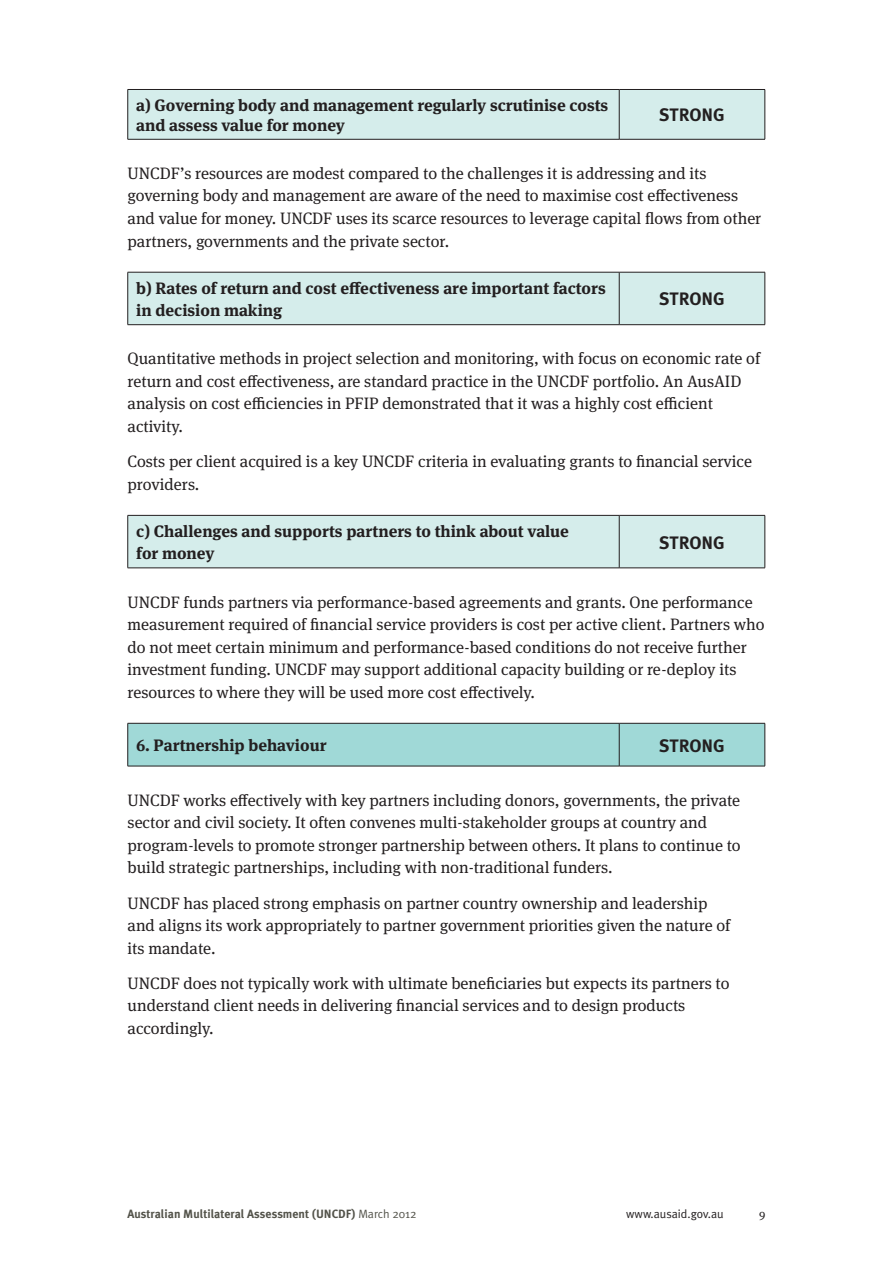
<style>
.page{position:relative;width:893px;height:1263px;background:#fff}
.page>*{position:absolute;margin:0;border:0;box-sizing:border-box;transform-origin:0 0}
._08bbbb_RIGHT_COLUMN{font:700 18px "Meta Plus";color:#231f20}
._04__BODY_TEXT{font:16.5px/22.5px "Meta Serif OT";color:#231f20}
._04__BODY_TEXT-2{font:700 16.5px/22.5px "Meta Serif OT";color:#231f20}
.t1{font:700 12px "Meta Plus";color:#53534a}
.t2{font:12px "Meta Plus Normal";color:#231f20}
.t3{font:12px "Meta Serif OT";color:#231f20}
.s1{font-family:"Meta Plus Normal";font-weight:400}
</style>
<div class="page">
<div style="left:128px;top:90px;width:637px;height:49px;background:#d5edeb"></div>
<hr style="left:619px;top:90px;width:1px;height:49px;background:#231f20">
<hr style="left:128px;top:89px;width:491px;height:1px;background:#231f20">
<hr style="left:127px;top:90px;width:1px;height:49px;background:#231f20">
<hr style="left:619px;top:89px;width:146px;height:1px;background:#231f20">
<hr style="left:765px;top:90px;width:1px;height:49px;background:#231f20">
<hr style="left:128px;top:139px;width:491px;height:1px;background:#231f20">
<hr style="left:619px;top:139px;width:146px;height:1px;background:#231f20">
<div style="left:128px;top:273px;width:637px;height:51px;background:#d5edeb"></div>
<hr style="left:128px;top:272px;width:491px;height:1px;background:#231f20">
<hr style="left:619px;top:272px;width:146px;height:1px;background:#231f20">
<hr style="left:619px;top:272px;width:1px;height:52px;background:#231f20">
<hr style="left:128px;top:324px;width:491px;height:1px;background:#231f20">
<hr style="left:619px;top:324px;width:146px;height:1px;background:#231f20">
<hr style="left:127px;top:272px;width:1px;height:52px;background:#231f20">
<hr style="left:765px;top:272px;width:1px;height:52px;background:#231f20">
<div style="left:128px;top:516px;width:637px;height:52px;background:#d5edeb"></div>
<hr style="left:128px;top:515px;width:491px;height:1px;background:#231f20">
<hr style="left:619px;top:515px;width:146px;height:1px;background:#231f20">
<hr style="left:619px;top:515px;width:1px;height:53px;background:#231f20">
<hr style="left:128px;top:568px;width:491px;height:1px;background:#231f20">
<hr style="left:619px;top:568px;width:146px;height:1px;background:#231f20">
<hr style="left:127px;top:515px;width:1px;height:53px;background:#231f20">
<hr style="left:765px;top:515px;width:1px;height:53px;background:#231f20">
<div style="left:128px;top:724px;width:637px;height:42px;background:#a0d9d7"></div>
<hr style="left:128px;top:723px;width:491px;height:1px;background:#231f20">
<hr style="left:619px;top:723px;width:146px;height:1px;background:#231f20">
<hr style="left:619px;top:723px;width:1px;height:43px;background:#231f20">
<hr style="left:128px;top:766px;width:491px;height:1px;background:#231f20">
<hr style="left:619px;top:766px;width:146px;height:1px;background:#231f20">
<hr style="left:127px;top:723px;width:1px;height:43px;background:#231f20">
<hr style="left:765px;top:723px;width:1px;height:43px;background:#231f20">
<p class="_04__BODY_TEXT-2" style="left:136px;top:95px;width:474px;line-height:19.8px">a) Governing body and management regularly scrutinise costs and assess value for money</p>
<p class="_08bbbb_RIGHT_COLUMN" style="left:659px;top:105px;width:67px">STRONG</p>
<p class="_04__BODY_TEXT" style="left:128px;top:162px;width:635px">UNCDF’s resources are modest compared to the challenges it is addressing and its governing body and management are aware of the need to maximise cost effectiveness and value for money. UNCDF uses its scarce resources to leverage capital flows from other partners, governments and the private sector.</p>
<p class="_04__BODY_TEXT-2" style="left:136px;top:277px;width:471px">b) Rates of return and cost effectiveness are important factors in decision making</p>
<p class="_08bbbb_RIGHT_COLUMN" style="left:659px;top:289px;width:67px">STRONG</p>
<p class="_04__BODY_TEXT" style="left:128px;top:348px;width:634px">Quantitative methods in project selection and monitoring, with focus on economic rate of return and cost effectiveness, are standard practice in the UNCDF portfolio. An AusAID analysis on cost efficiencies in PFIP demonstrated that it was a highly cost efficient activity.</p>
<p class="_04__BODY_TEXT" style="left:128px;top:451px;width:626px">Costs per client acquired is a key UNCDF criteria in evaluating grants to financial service providers.</p>
<p class="_04__BODY_TEXT-2" style="left:136px;top:520px;width:434px">c) Challenges and supports partners to think about value for money</p>
<p class="_08bbbb_RIGHT_COLUMN" style="left:659px;top:532px;width:67px">STRONG</p>
<p class="_04__BODY_TEXT" style="left:128px;top:591px;width:638px">UNCDF funds partners via performance-based agreements and grants. One performance measurement required of financial service providers is cost per active client. Partners who do not meet certain minimum and performance-based conditions do not receive further investment funding. UNCDF may support additional capacity building or re-deploy its resources to where they will be used more cost effectively.</p>
<p class="_04__BODY_TEXT-2" style="left:136px;top:734px;width:192px">6. Partnership behaviour</p>
<p class="_08bbbb_RIGHT_COLUMN" style="left:659px;top:735px;width:67px">STRONG</p>
<p class="_04__BODY_TEXT" style="left:128px;top:789px;width:615px">UNCDF works effectively with key partners including donors, governments, the private sector and civil society. It often convenes multi-stakeholder groups at country and program-levels to promote stronger partnership between others. It plans to continue to build strategic partnerships, including with non-traditional funders.</p>
<p class="_04__BODY_TEXT" style="left:128px;top:892px;width:604px">UNCDF has placed strong emphasis on partner country ownership and leadership and aligns its work appropriately to partner government priorities given the nature of its mandate.</p>
<p class="_04__BODY_TEXT" style="left:128px;top:972px;width:603px">UNCDF does not typically work with ultimate beneficiaries but expects its partners to understand client needs in delivering financial services and to design products accordingly.</p>
<p class="t1" style="left:128px;top:1207px;width:290px">Australian Multilateral Assessment (UNCDF) <span class="s1">March 2012</span></p>
<p class="t2" style="left:626px;top:1207px;width:99px">www.ausaid.gov.au</p>
<p class="t3" style="left:759px;top:1207px;width:8px">9</p>
</div>
